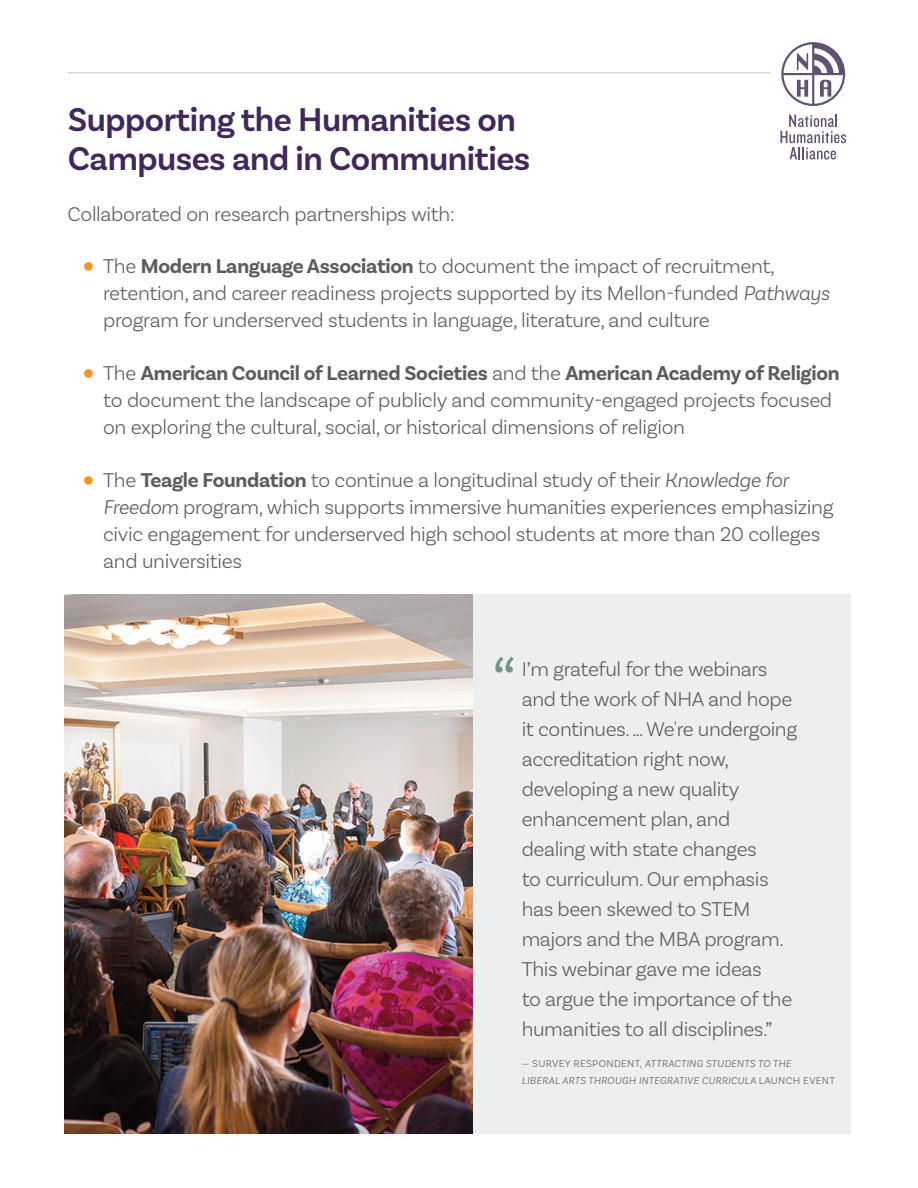
<style>
.page{position:relative;width:918px;height:1188px;background:#fff}
.page>*{position:absolute;margin:0;border:0;box-sizing:border-box;transform-origin:0 0}
.t1{font:300 72px "Basic Sans";color:#76958a}
.t2{font:600 34.5px/39px "Basic Sans";letter-spacing:-.015em;color:#41285b}
.t3{font:300 21px/30px "Basic Sans";letter-spacing:-.015em;color:#5c5c5f}
.t4{font:italic 300 10.5px/16.5px "Basic Sans";letter-spacing:.03em;color:#5c5c5f}
.s1{font-family:"Lucida Grande";font-weight:400;color:#f49423}
.s2{font-weight:700}
.s3{font-style:italic}
.s4{font-style:normal}
</style>
<div class="page">
<svg style="left:781px;top:42px;width:64px;height:64px"></svg>
<svg style="left:780px;top:115px;width:66px;height:44px"></svg>
<hr style="left:68px;top:72px;width:703px;height:1px;background:#d7d8da">
<img style="left:65px;top:594px;width:408px;height:540px">
<div style="left:473px;top:594px;width:377px;height:540px;background:#edefee"></div>
<h2 class="t2" style="left:68px;top:97px;width:464px">Supporting the Humanities on<br>Campuses and in Communities</h2>
<p class="t3" style="left:68px;top:201px;width:389px">Collaborated on research partnerships with:</p>
<p class="t3" style="left:103px;top:255px;width:728px;line-height:27px;text-indent:-21px"><span class="s1">●</span> The <span class="s2">Modern Language Association</span> to document the impact of recruitment, retention, and career readiness projects supported by its Mellon-funded <span class="s3">Pathways </span>program for underserved students in language, literature, and culture</p>
<p class="t3" style="left:103px;top:361px;width:738px;line-height:27px;text-indent:-21px"><span class="s1">●</span> The <span class="s2">American Council of Learned Societies</span> and the <span class="s2">American Academy of Religion </span>to document the landscape of publicly and community-engaged projects focused on exploring the cultural, social, or historical dimensions of religion</p>
<p class="t3" style="left:103px;top:468px;width:732px;line-height:27px;text-indent:-21px"><span class="s1">●</span> The <span class="s2">Teagle Foundation</span> to continue a longitudinal study of their <span class="s3">Knowledge for Freedom</span> program, which supports immersive humanities experiences emphasizing civic engagement for underserved high school students at more than 20 colleges and universities</p>
<h1 class="t1" style="left:492px;top:654px;width:27px">“</h1>
<p class="t3" style="left:522px;top:655px;width:277px">I’m grateful for the webinars and the work of NHA and hope it continues. … We're undergoing accreditation right now, developing a new quality enhancement plan, and dealing with state changes<br>to curriculum. Our emphasis has been skewed to STEM majors and the MBA program.<br>This webinar gave me ideas<br>to argue the importance of the humanities to all disciplines.”</p>
<p class="t4" style="left:522px;top:1055px;width:315px"><span class="s4">— SURVEY RESPONDENT,</span> ATTRACTING STUDENTS TO THE<br>LIBERAL ARTS THROUGH INTEGRATIVE CURRICULA <span class="s4">LAUNCH EVENT</span></p>
</div>
